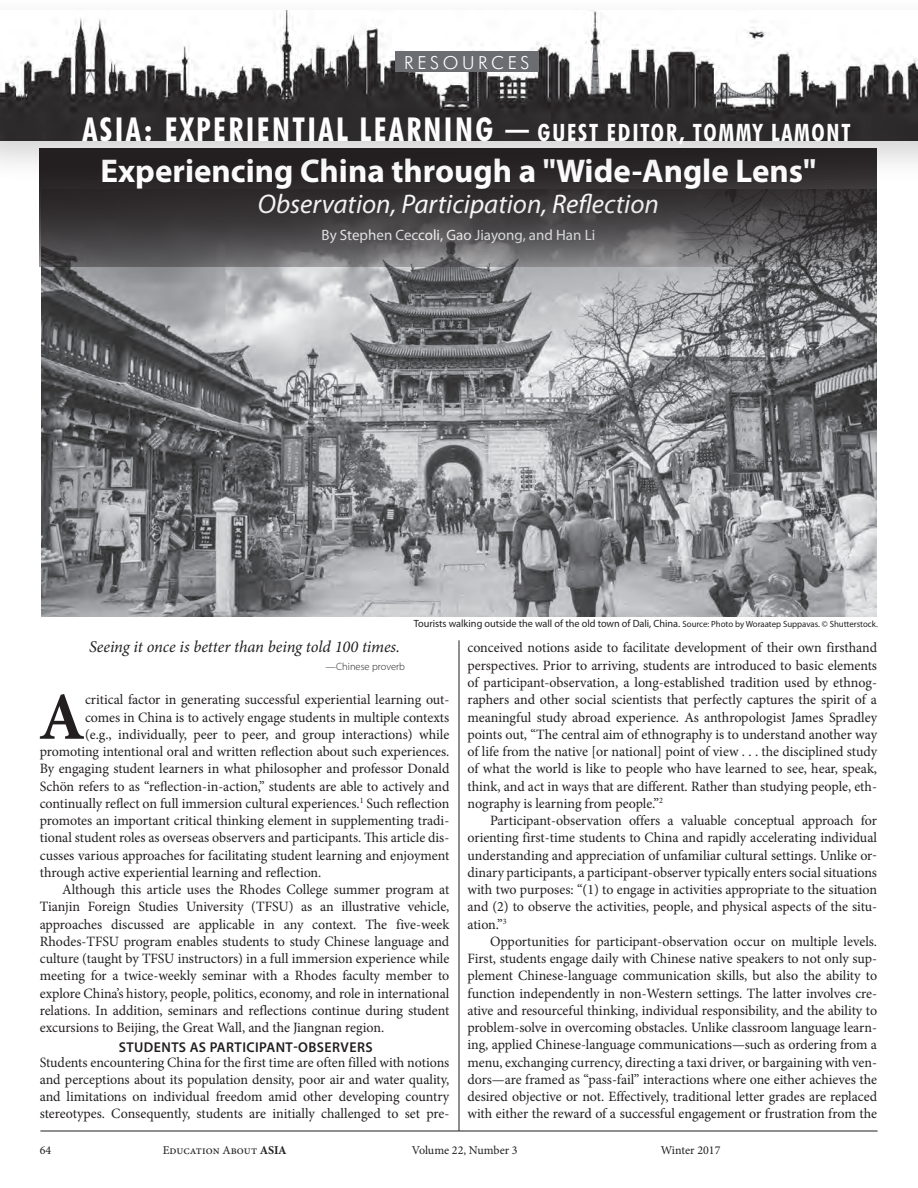
<style>
.page{position:relative;width:918px;height:1188px;background:#fff}
.page>*{position:absolute;margin:0;border:0;box-sizing:border-box;transform-origin:0 0}
.t1{font:700 67.35px "Minion Pro";color:#231f20}
.t2{font:700 condensed 33px "Futura BT";letter-spacing:.075em;color:#fff}
.t3{font:700 33px "Myriad Pro";color:#fff}
.t4{font:italic 27px "Myriad Pro";color:#fff}
.t5{font:300 18px "Futura BT";letter-spacing:.2em;color:#fff}
.t6{font:italic 16.5px "Minion Pro";letter-spacing:-.005em;color:#231f20}
.t7{font:15px "Myriad Pro";color:#fff}
.t8{font:14.25px/17.2px "Minion Pro";letter-spacing:-.005em;color:#231f20;text-align:justify}
.t9{font:600 14.25px "Myriad Pro";letter-spacing:.03em;color:#231f20}
.t10{font:12px "Minion Pro";color:#231f20}
.t11{font:10.5px "Myriad Pro";color:#231f20}
.t12{font:300 10.5px "Myriad Pro";color:#231f20}
.s1{font-size:24px}
.s2{font-size:9px}
.s3{font-weight:700}
</style>
<div class="page">
<img style="left:41px;top:267px;width:836px;height:349px">
<hr style="left:459px;top:640px;width:1px;height:491px;background:#231f20">
<svg style="left:40px;top:184px;width:837px;height:83px;background:#4c494b"></svg>
<hr style="left:40px;top:1131px;width:838px;height:1px;background:#231f20">
<div style="left:0;top:0;width:918px;height:184px;background:#231f20;opacity:.2"></div>
<img style="left:0;top:11px;width:918px;height:130px">
<div style="left:395px;top:51px;width:143px;height:21px;background:#6c6d70"></div>
<p class="t5" style="left:404px;top:51px;width:127px">RESOURCES</p>
<h2 class="t2" style="left:82px;top:109px;width:770px">ASIA: EXPERIENTIAL LEARNING <span class="s1">— GUEST EDITOR, TOMMY LAMONT</span></h2>
<h2 class="t2" style="left:74px;top:113px;width:770px">ASIA: EXPERIENTIAL LEARNING <span class="s1">— GUEST EDITOR, TOMMY LAMONT</span></h2>
<h2 class="t3" style="left:101px;top:149px;width:717px">Experiencing China through a "Wide-Angle Lens"</h2>
<h3 class="t4" style="left:258px;top:187px;width:403px">Observation, Participation, Reflection</h3>
<p class="t7" style="left:321px;top:226px;width:275px">By Stephen Ceccoli, Gao Jiayong, and Han Li</p>
<p class="t11" style="left:414px;top:617px;width:466px">Tourists walking outside the wall of the old town of Dali, China. <span class="s2">Source: Photo by Woraatep Suppavas. © Shutterstock.</span></p>
<p class="t6" style="left:89px;top:636px;width:312px">Seeing it once is better than being told 100 times.</p>
<p class="t12" style="left:326px;top:661px;width:81px">—Chinese proverb</p>
<h1 class="t1" style="left:39px;top:670px;width:48px">A</h1>
<p class="t8" style="left:85px;top:691px;width:366px">critical factor in generating successful experiential learning out-</p>
<p class="t8" style="left:85px;top:708px;width:366px">comes in China is to actively engage students in multiple contexts</p>
<p class="t8" style="left:85px;top:726px;width:366px">(e.g., individually, peer to peer, and group interactions) while</p>
<p class="t8" style="left:40px;top:743px;width:411px">promoting intentional oral and written reflection about such experiences.</p>
<p class="t8" style="left:40px;top:760px;width:411px">By engaging student learners in what philosopher and professor Donald</p>
<p class="t8" style="left:40px;top:777px;width:411px">Schön refers to as “reflection-in-action,” students are able to actively and</p>
<p class="t8" style="left:40px;top:795px;width:411px">continually reflect on full immersion cultural experiences.<sup>1</sup> Such reflection</p>
<p class="t8" style="left:40px;top:812px;width:411px">promotes an important critical thinking element in supplementing tradi-</p>
<p class="t8" style="left:40px;top:829px;width:411px">tional student roles as overseas observers and participants. This article dis-</p>
<p class="t8" style="left:40px;top:846px;width:411px">cusses various approaches for facilitating student learning and enjoyment</p>
<p class="t8" style="left:40px;top:864px;width:283px">through active experiential learning and reflection.</p>
<p class="t8" style="left:62px;top:881px;width:389px">Although this article uses the Rhodes College summer program at</p>
<p class="t8" style="left:40px;top:898px;width:411px">Tianjin Foreign Studies University (TFSU) as an illustrative vehicle,</p>
<p class="t8" style="left:40px;top:915px;width:411px">approaches discussed are applicable in any context. The five-week</p>
<p class="t8" style="left:40px;top:933px;width:411px">Rhodes-TFSU program enables students to study Chinese language and</p>
<p class="t8" style="left:40px;top:950px;width:411px">culture (taught by TFSU instructors) in a full immersion experience while</p>
<p class="t8" style="left:40px;top:967px;width:411px">meeting for a twice-weekly seminar with a Rhodes faculty member to</p>
<p class="t8" style="left:40px;top:984px;width:411px">explore China’s history, people, politics, economy, and role in international</p>
<p class="t8" style="left:40px;top:1002px;width:411px">relations. In addition, seminars and reflections continue during student</p>
<p class="t8" style="left:40px;top:1019px;width:346px">excursions to Beijing, the Great Wall, and the Jiangnan region.</p>
<p class="t9" style="left:119px;top:1038px;width:255px">STUDENTS AS PARTICIPANT-OBSERVERS</p>
<p class="t8" style="left:40px;top:1053px;width:411px">Students encountering China for the first time are often filled with notions and perceptions about its population density, poor air and water quality, and limitations on individual freedom amid other developing country stereotypes. Consequently, students are initially challenged to set pre-</p>
<p class="t8" style="left:468px;top:639px;width:411px">conceived notions aside to facilitate development of their own firsthand perspectives. Prior to arriving, students are introduced to basic elements of participant-observation, a long-established tradition used by ethnog&shy;raphers and other social scientists that perfectly captures the spirit of a meaningful study abroad experience. As anthropologist James Spradley points out, “The central aim of ethnography is to understand another way of life from the native [or national] point of view . . . the disciplined study of what the world is like to people who have learned to see, hear, speak, think, and act in ways that are different. Rather than studying people, eth&shy;nography is learning from people.”<sup>2</sup></p>
<p class="t8" style="left:468px;top:812px;width:411px;text-indent:22px">Participant-observation offers a valuable conceptual approach for orienting first-time students to China and rapidly accelerating individual understanding and appreciation of unfamiliar cultural settings. Unlike or&shy;dinary participants, a participant-observer typically enters social situations with two purposes: “(1) to engage in activities appropriate to the situation and (2) to observe the activities, people, and physical aspects of the situ&shy;ation.”<sup>3</sup></p>
<p class="t8" style="left:468px;top:933px;width:411px;text-indent:22px">Opportunities for participant-observation occur on multiple levels.<br>First, students engage daily with Chinese native speakers to not only sup&shy;plement Chinese-language communication skills, but also the ability to function independently in non-Western settings. The latter involves cre&shy;ative and resourceful thinking, individual responsibility, and the ability to problem-solve in overcoming obstacles. Unlike classroom language learn&shy;ing, applied Chinese-language communications—such as ordering from a menu, exchanging currency, directing a taxi driver, or bargaining with ven&shy;dors—are framed as “pass-fail” interactions where one either achieves the desired objective or not. Effectively, traditional letter grades are replaced with either the reward of a successful engagement or frustration from the</p>
<p class="t10" style="left:40px;top:1142px;width:13px">64</p>
<p class="t10" style="left:163px;top:1142px;width:125px">Education About <span class="s3">ASIA</span></p>
<p class="t10" style="left:412px;top:1142px;width:107px">Volume 22, Number 3</p>
<p class="t10" style="left:661px;top:1142px;width:61px">Winter 2017</p>
</div>
